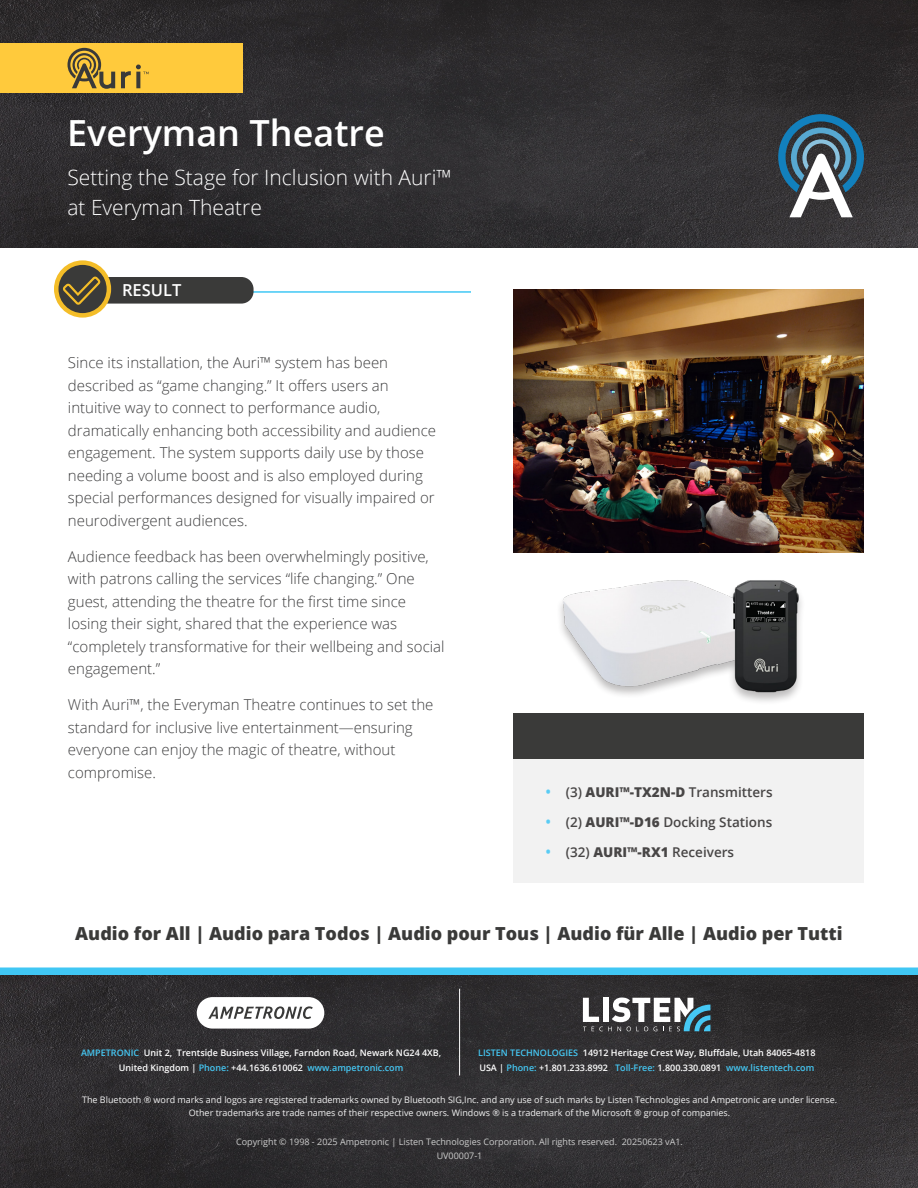
<style>
.page{position:relative;width:918px;height:1188px;background:#fff}
.page>*{position:absolute;margin:0;border:0;box-sizing:border-box;transform-origin:0 0}
.t1{font:600 36px "Open Sans";color:#fff}
.t2{font:300 21px/30px "Open Sans";color:#fff}
.body_3{font:800 18px "Open Sans";color:#3a3a39}
.t3{font:600 16.5px "Open Sans";color:#fff}
.body_3-2{font:300 15px/22.5px "Open Sans";color:#3e3e3f}
.t4{font:600 13.5px "Open Sans";color:#484646}
.captions{font:600 9px/15px "Open Sans";color:#fff}
.t5{font:9px/13.2px "Open Sans";color:#f2f2f2;text-align:center}
.t6{font:9px "Open Sans";color:#ccc}
.s1{font-size:15px;color:#5accf5}
.s2{font-weight:800}
.s3{color:#45c8f4}
</style>
<div class="page">
<img style="left:0;top:975px;width:918px;height:213px">
<div style="left:0;top:968px;width:918px;height:7px;background:#40c7f4"></div>
<div style="left:513px;top:720px;width:351px;height:162px;background:#f2f2f2"></div>
<div style="left:513px;top:713px;width:351px;height:46px;background:#3a3a39"></div>
<hr style="left:238px;top:291px;width:233px;height:2px;background:#40c7f4">
<div style="left:107px;top:277px;width:147px;height:27px;background:#3a3a39"></div>
<svg style="left:56px;top:263px;width:53px;height:52px"></svg>
<div style="left:54px;top:260px;width:57px;height:58px;border:4px solid #f4bd28;border-radius:50%"></div>
<svg style="left:63px;top:276px;width:38px;height:29px"></svg>
<hr style="left:459px;top:989px;width:1px;height:86px;background:#fff">
<svg style="left:583px;top:998px;width:127px;height:33px"></svg>
<div style="left:197px;top:997px;width:127px;height:32px;background:#fff;border-radius:16px"></div>
<svg style="left:208px;top:1006px;width:105px;height:13px"></svg>
<img style="left:0;top:0;width:918px;height:247px">
<svg style="left:778px;top:114px;width:86px;height:103px"></svg>
<div style="left:0;top:43px;width:243px;height:50px;background:#ffca3c"></div>
<svg style="left:68px;top:48px;width:47px;height:41px"></svg>
<svg style="left:121px;top:65px;width:28px;height:23px"></svg>
<img style="left:516px;top:552px;width:324px;height:150px">
<img style="left:513px;top:289px;width:351px;height:263px">
<p class="t1" style="left:67px;top:109px;width:319px">Everyman Theatre</p>
<p class="t2" style="left:67px;top:162px;width:386px">Setting the Stage for Inclusion with Auri™ at Everyman Theatre</p>
<p class="t3" style="left:122px;top:279px;width:61px">RESULT</p>
<p class="body_3-2" style="left:68px;top:351px;width:370px">Since its installation, the Auri™ system has been described as “game changing.” It offers users an intuitive way to connect to performance audio, dramatically enhancing both accessibility and audience engagement. The system supports daily use by those needing a volume boost and is also employed during special performances designed for visually impaired or neurodivergent audiences.</p>
<p class="body_3-2" style="left:68px;top:545px;width:378px">Audience feedback has been overwhelmingly positive, with patrons calling the services “life changing.” One guest, attending the theatre for the first time since losing their sight, shared that the experience was “completely transformative for their wellbeing and social engagement.”</p>
<p class="body_3-2" style="left:68px;top:693px;width:367px">With Auri™, the Everyman Theatre continues to set the standard for inclusive live entertainment—ensuring everyone can enjoy the magic of theatre, without compromise.</p>
<p class="t4" style="left:546px;top:783px;width:229px"><span class="s1">•</span> (3) <span class="s2">AURI™-TX2N-D</span> Transmitters</p>
<p class="t4" style="left:546px;top:813px;width:228px"><span class="s1">•</span> (2) <span class="s2">AURI™-D16</span> Docking Stations</p>
<p class="t4" style="left:546px;top:843px;width:190px"><span class="s1">•</span> (32) <span class="s2">AURI™-RX1</span> Receivers</p>
<p class="body_3" style="left:75px;top:920px;width:769px">Audio for All | Audio para Todos | Audio pour Tous | Audio für Alle | Audio per Tutti</p>
<p class="captions" style="left:81px;top:1045px;width:362px;text-align:center"><span class="s3">AMPETRONIC</span> Unit 2, Trentside Business Village, Farndon Road, Newark NG24 4XB,<br>United Kingdom | <span class="s3">Phone:</span> +44.1636.610062 <span class="s3">www.ampetronic.com</span></p>
<p class="captions" style="left:478px;top:1045px;width:339px"><span class="s3">LISTEN TECHNOLOGIES</span> 14912 Heritage Crest Way, Bluffdale, Utah 84065-4818<br>USA | <span class="s3">Phone:</span> +1.801.233.8992 <span class="s3">Toll-Free:</span> 1.800.330.0891 <span class="s3">www.listentech.com</span></p>
<p class="t5" style="left:82px;top:1093px;width:757px">The Bluetooth ® word marks and logos are registered trademarks owned by Bluetooth SIG,Inc. and any use of such marks by Listen Technologies and Ampetronic are under license.<br>Other trademarks are trade names of their respective owners. Windows ® is a trademark of the Microsoft ® group of companies.</p>
<p class="t6" style="left:236px;top:1136px;width:448px">Copyright © 1998 - 2025 Ampetronic | Listen Technologies Corporation. All rights reserved. 20250623 vA1.</p>
<p class="t6" style="left:437px;top:1149px;width:47px">UV00007-1</p>
</div>
